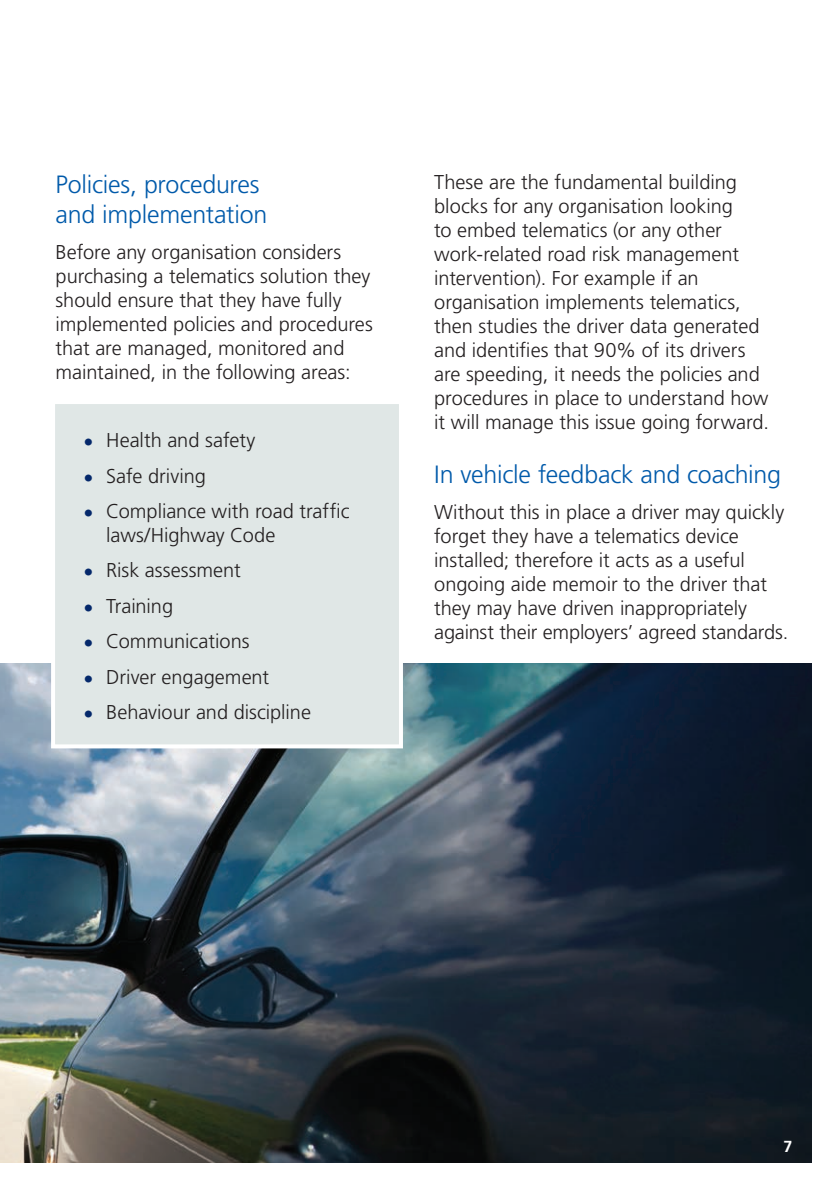
<style>
.page{position:relative;width:840px;height:1191px;background:#fff}
.page>*{position:absolute;margin:0;border:0;box-sizing:border-box;transform-origin:0 0}
.t1{font:300 25px/30px "Frutiger LT Std";letter-spacing:-.01em;color:#015aaa}
.t2{font:300 20px/24px "Frutiger LT Std";color:#231f20}
.t3{font:700 16px "Frutiger LT Std";color:#fff}
.s1{color:#04286b}
</style>
<div class="page">
<img style="left:0;top:663px;width:811px;height:499px">
<div style="left:49px;top:404px;width:356px;height:346px;background:#e0e7e6"></div>
<p class="t1" style="left:56px;top:169px;width:213px">Policies, procedures and implementation</p>
<p class="t2" style="left:56px;top:240px;width:318px">Before any organisation considers purchasing a telematics solution they should ensure that they have fully implemented policies and procedures that are managed, monitored and maintained, in the following areas:</p>
<p class="t2" style="left:83px;top:429px;width:173px"><span class="s1">•</span> Health and safety</p>
<p class="t2" style="left:83px;top:464px;width:124px"><span class="s1">•</span> Safe driving</p>
<p class="t2" style="left:106px;top:499px;width:245px;text-indent:-23px"><span class="s1">•</span> Compliance with road traffic laws/Highway Code</p>
<p class="t2" style="left:83px;top:559px;width:159px"><span class="s1">•</span> Risk assessment</p>
<p class="t2" style="left:83px;top:594px;width:91px"><span class="s1">•</span> Training</p>
<p class="t2" style="left:83px;top:629px;width:167px"><span class="s1">•</span> Communications</p>
<p class="t2" style="left:83px;top:665px;width:187px"><span class="s1">•</span> Driver engagement</p>
<p class="t2" style="left:83px;top:700px;width:229px"><span class="s1">•</span> Behaviour and discipline</p>
<p class="t2" style="left:434px;top:170px;width:336px">These are the fundamental building blocks for any organisation looking<br>to embed telematics (or any other work-related road risk management intervention). For example if an organisation implements telematics, then studies the driver data generated and identifies that 90% of its drivers are speeding, it needs the policies and procedures in place to understand how it will manage this issue going forward.</p>
<p class="t1" style="left:434px;top:460px;width:348px">In vehicle feedback and coaching</p>
<p class="t2" style="left:434px;top:500px;width:355px">Without this in place a driver may quickly forget they have a telematics device installed; therefore it acts as a useful ongoing aide memoir to the driver that they may have driven inappropriately against their employers’ agreed standards.</p>
<p class="t3" style="left:783px;top:1137px;width:10px">7</p>
</div>
